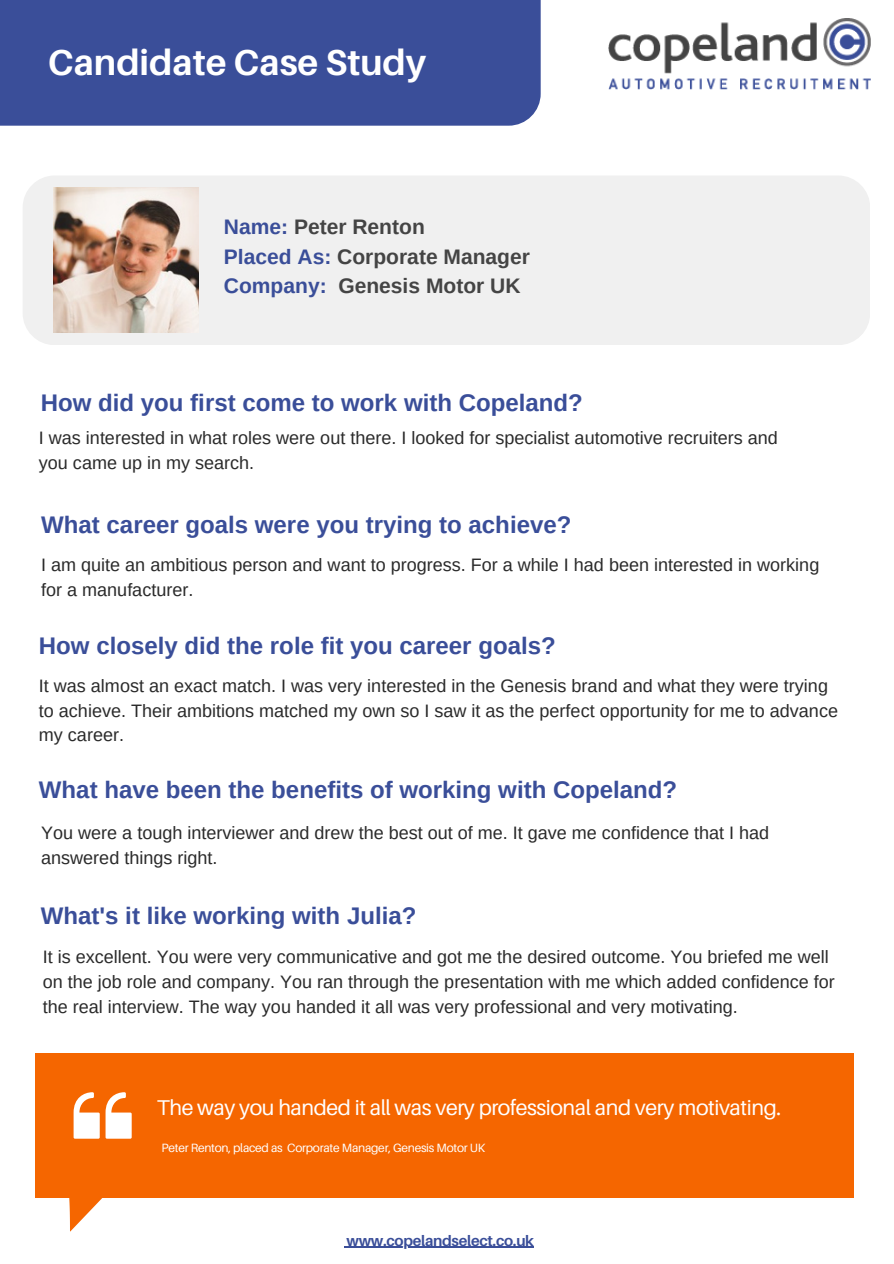
<style>
.page{position:relative;width:894px;height:1264px;background:#fff}
.page>*{position:absolute;margin:0;border:0;box-sizing:border-box;transform-origin:0 0}
.t1{font:700 36px "Aileron";color:#fff}
.t2{font:700 24px "Arimo";color:#3a4e99}
.t3{font:21.3px "Aileron";letter-spacing:-.02em;color:#fff}
.t4{font:700 21px "Arimo";color:#444}
.t5{font:18px/24.8px "Arimo";color:#2a2a2a}
.t6{font:700 15px "Aileron";letter-spacing:-.02em;color:#3a4e99}
.t7{font:12px "Aileron";letter-spacing:-.02em;color:#fff}
.s1{color:#3a4e99}
</style>
<div class="page">
<div style="left:36px;top:1052px;width:817px;height:145px;background:#f56600"></div>
<svg style="left:69px;top:1197px;width:40px;height:34px"></svg>
<img style="left:608px;top:18px;width:262px;height:71px">
<svg style="left:74px;top:1092px;width:58px;height:46px"></svg>
<div style="left:23px;top:175px;width:847px;height:170px;background:#f0f0f0;border-radius:32px"></div>
<img style="left:53px;top:188px;width:146px;height:145px">
<div style="left:0;top:0;width:540px;height:126px;background:#3a4e99"></div>
<hr style="left:346px;top:1246px;width:187px;height:1px;background:#3a4e99">
<p class="t1" style="left:48px;top:40px;width:380px">Candidate Case Study</p>
<p class="t4" style="left:224px;top:215px;width:202px"><span class="s1">Name:</span> Peter Renton</p>
<p class="t4" style="left:224px;top:244px;width:307px"><span class="s1">Placed As:</span> Corporate Manager</p>
<p class="t4" style="left:224px;top:274px;width:298px"><span class="s1">Company:</span> Genesis Motor UK</p>
<p class="t2" style="left:41px;top:389px;width:543px">How did you first come to work with Copeland?</p>
<p class="t5" style="left:39px;top:425px;width:740px">I was interested in what roles were out there. I looked for specialist automotive recruiters and you came up in my search.</p>
<p class="t2" style="left:41px;top:512px;width:531px">What career goals were you trying to achieve?</p>
<p class="t5" style="left:41px;top:552px;width:779px">I am quite an ambitious person and want to progress. For a while I had been interested in working for a manufacturer.</p>
<p class="t2" style="left:39px;top:632px;width:518px">How closely did the role fit you career goals?</p>
<p class="t5" style="left:39px;top:673px;width:800px">It was almost an exact match. I was very interested in the Genesis brand and what they were trying to achieve. Their ambitions matched my own so I saw it as the perfect opportunity for me to advance my career.</p>
<p class="t2" style="left:39px;top:776px;width:639px">What have been the benefits of working with Copeland?</p>
<p class="t5" style="left:41px;top:820px;width:729px">You were a tough interviewer and drew the best out of me. It gave me confidence that I had answered things right.</p>
<p class="t2" style="left:41px;top:902px;width:377px">What's it like working with Julia?</p>
<p class="t5" style="left:43px;top:944px;width:793px">It is excellent. You were very communicative and got me the desired outcome. You briefed me well on the job role and company. You ran through the presentation with me which added confidence for the real interview. The way you handed it all was very professional and very motivating.</p>
<p class="t3" style="left:157px;top:1094px;width:625px">The way you handed it all was very professional and very motivating.</p>
<p class="t7" style="left:161px;top:1139px;width:325px">Peter Renton, placed as Corporate Manager, Genesis Motor UK</p>
<p class="t6" style="left:346px;top:1230px;width:189px">www.copelandselect.co.uk</p>
</div>
